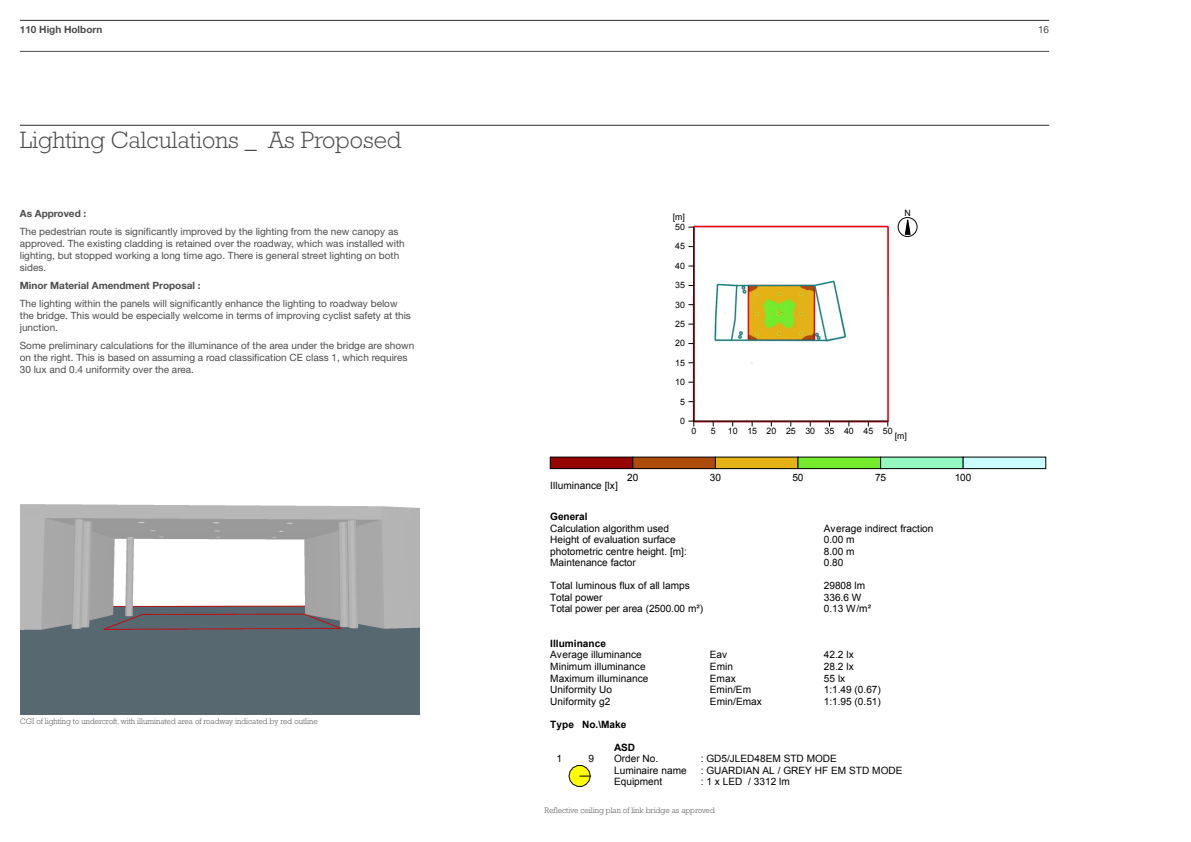
<style>
.page{position:relative;width:1191px;height:842px;background:#fff}
.page>*{position:absolute;margin:0;border:0;box-sizing:border-box;transform-origin:0 0}
.TH_Main_Heading_Rock{font:300 24px "Rockwell Std";color:#4d4b4b}
.t1{font:700 10.6px "Arial";color:#000}
.t2{font:10.1px/11.3px "Arial";color:#000}
.t3{font:700 10.1px "Arial";color:#000}
.TH_Text_Standard{font:10px/12px "Helvetica Neue LT Std";color:#4d4b4b}
.TH_Text_Standard-2{font:700 10px "Helvetica Neue LT Std";color:#4d4b4b}
.t4{font:8.9px/10.2px "Arial";color:#000}
.t5{font:8.8px "Arial";letter-spacing:-.01em;color:#000}
.TH_Caption{font:300 8px "Rockwell Std";color:#4d4b4b}
.s1{font-weight:700}
</style>
<div class="page">
<img style="left:21px;top:504px;width:399px;height:210px">
<hr style="left:20px;top:125px;width:1029px;height:1px;background:#4d4b4b">
<img style="left:688px;top:226px;width:230px;height:196px">
<hr style="left:694px;top:421px;width:193px;height:1px;background:#000">
<hr style="left:693px;top:227px;width:1px;height:194px;background:#000">
<svg style="left:898px;top:218px;width:19px;height:18px"></svg>
<div style="left:898px;top:217px;width:19px;height:20px;border:1px solid #000;border-radius:50%"></div>
<svg style="left:905px;top:220px;width:5px;height:15px"></svg>
<div style="left:550px;top:457px;width:83px;height:12px;background:#950400"></div>
<div style="left:550px;top:457px;width:83px;height:12px;border:1px solid #000"></div>
<div style="left:633px;top:457px;width:82px;height:12px;background:#ad4b0a"></div>
<div style="left:632px;top:457px;width:83px;height:12px;border:1px solid #000"></div>
<div style="left:715px;top:457px;width:83px;height:12px;background:#e4b116"></div>
<div style="left:715px;top:457px;width:83px;height:12px;border:1px solid #000"></div>
<div style="left:798px;top:457px;width:82px;height:12px;background:#75eb2e"></div>
<div style="left:797px;top:457px;width:84px;height:12px;border:1px solid #000"></div>
<div style="left:880px;top:457px;width:83px;height:12px;background:#93f9c0"></div>
<div style="left:880px;top:457px;width:83px;height:12px;border:1px solid #000"></div>
<div style="left:963px;top:457px;width:82px;height:12px;background:#cbfcfe"></div>
<div style="left:963px;top:457px;width:83px;height:12px;border:1px solid #000"></div>
<svg style="left:568px;top:765px;width:22px;height:22px"></svg>
<hr style="left:20px;top:20px;width:1029px;height:1px;background:#4d4b4b">
<hr style="left:20px;top:51px;width:1029px;height:1px;background:#4d4b4b">
<p class="TH_Text_Standard-2" style="left:20px;top:23px;width:84px">110 High Holborn</p>
<p class="TH_Text_Standard" style="left:1038px;top:23px;width:13px">16</p>
<p class="TH_Main_Heading_Rock" style="left:20px;top:126px;width:383px">Lighting Calculations _ As Proposed</p>
<p class="TH_Text_Standard-2" style="left:20px;top:207px;width:68px">As Approved :</p>
<p class="TH_Text_Standard" style="left:20px;top:225px;width:386px">The pedestrian route is significantly improved by the lighting from the new canopy as approved. The existing cladding is retained over the roadway, which was installed with lighting, but stopped working a long time ago. There is general street lighting on both sides.</p>
<p class="TH_Text_Standard-2" style="left:20px;top:279px;width:182px">Minor Material Amendment Proposal :</p>
<p class="TH_Text_Standard" style="left:20px;top:297px;width:392px">The lighting within the panels will significantly enhance the lighting to roadway below the bridge. This would be especially welcome in terms of improving cyclist safety at this junction.</p>
<p class="TH_Text_Standard" style="left:20px;top:339px;width:396px">Some preliminary calculations for the illuminance of the area under the bridge are shown on the right. This is based on assuming a road classification CE class 1, which requires<br>30 lux and 0.4 uniformity over the area.</p>
<p class="t4" style="left:21px;top:237px;width:62px">Object<br>Installation<br>Project number<br>Date</p>
<p class="t4" style="left:101px;top:237px;width:165px">: 110 HIGH HOLBORN<br>: EXTERNAL UNDERCROFT LIGHTING : 9522</p>
<p class="t1" style="left:21px;top:308px;width:141px">1.1 Description, Exterior 1</p>
<p class="TH_Caption" style="left:20px;top:717px;width:299px">CGI of lighting to undercroft, with illuminated area of roadway indicated by red outline</p>
<p class="t5" style="left:672px;top:211px;width:14px">[m]</p>
<p class="t5" style="left:675px;top:221px;width:11px">50</p>
<p class="t5" style="left:675px;top:241px;width:11px">45</p>
<p class="t5" style="left:675px;top:260px;width:11px">40</p>
<p class="t5" style="left:675px;top:279px;width:11px">35</p>
<p class="t5" style="left:675px;top:299px;width:11px">30</p>
<p class="t5" style="left:675px;top:318px;width:11px">25</p>
<p class="t5" style="left:675px;top:338px;width:11px">20</p>
<p class="t5" style="left:675px;top:357px;width:11px">15</p>
<p class="t5" style="left:675px;top:376px;width:11px">10</p>
<p class="t5" style="left:680px;top:396px;width:6px">5</p>
<p class="t5" style="left:680px;top:415px;width:6px">0</p>
<p class="t5" style="left:904px;top:207px;width:8px">N</p>
<p class="t5" style="left:691px;top:425px;width:6px">0</p>
<p class="t5" style="left:711px;top:425px;width:6px">5</p>
<p class="t5" style="left:728px;top:425px;width:166px">10 15 20 25 30 35 40 45 50</p>
<p class="t5" style="left:894px;top:430px;width:14px">[m]</p>
<p class="t2" style="left:627px;top:471px;width:13px">20</p>
<p class="t2" style="left:710px;top:471px;width:13px">30</p>
<p class="t2" style="left:792px;top:471px;width:13px">50</p>
<p class="t2" style="left:875px;top:471px;width:13px">75</p>
<p class="t2" style="left:954px;top:471px;width:18px">100</p>
<p class="t2" style="left:550px;top:480px;width:69px">Illuminance [lx]</p>
<p class="t2" style="left:550px;top:511px;width:120px"><span class="s1">General<br></span>Calculation algorithm used</p>
<p class="t2" style="left:824px;top:523px;width:111px">Average indirect fraction</p>
<p class="t2" style="left:550px;top:534px;width:127px">Height of evaluation surface</p>
<p class="t2" style="left:824px;top:534px;width:32px">0.00 m</p>
<p class="t2" style="left:550px;top:546px;width:138px">photometric centre height. [m]:</p>
<p class="t2" style="left:824px;top:546px;width:32px">8.00 m</p>
<p class="t2" style="left:550px;top:557px;width:87px">Maintenance factor</p>
<p class="t2" style="left:824px;top:557px;width:21px">0.80</p>
<p class="t2" style="left:550px;top:580px;width:141px">Total luminous flux of all lamps</p>
<p class="t2" style="left:824px;top:580px;width:43px">29808 lm</p>
<p class="t2" style="left:550px;top:592px;width:54px">Total power</p>
<p class="t2" style="left:824px;top:592px;width:39px">336.6 W</p>
<p class="t2" style="left:550px;top:603px;width:154px">Total power per area (2500.00 m²)</p>
<p class="t2" style="left:824px;top:603px;width:49px">0.13 W/m²</p>
<p class="t2" style="left:550px;top:638px;width:93px"><span class="s1">Illuminance<br></span>Average illuminance</p>
<p class="t2" style="left:710px;top:649px;width:19px">Eav</p>
<p class="t2" style="left:824px;top:649px;width:31px">42.2 lx</p>
<p class="t2" style="left:550px;top:661px;width:97px">Minimum illuminance</p>
<p class="t2" style="left:710px;top:661px;width:25px">Emin</p>
<p class="t2" style="left:824px;top:661px;width:31px">28.2 lx</p>
<p class="t2" style="left:550px;top:672px;width:100px">Maximum illuminance</p>
<p class="t2" style="left:710px;top:672px;width:27px">Emax</p>
<p class="t2" style="left:824px;top:672px;width:23px">55 lx</p>
<p class="t2" style="left:550px;top:684px;width:63px">Uniformity Uo</p>
<p class="t2" style="left:710px;top:684px;width:43px">Emin/Em</p>
<p class="t2" style="left:824px;top:684px;width:58px">1:1.49 (0.67)</p>
<p class="t2" style="left:550px;top:695px;width:62px">Uniformity g2</p>
<p class="t2" style="left:710px;top:695px;width:54px">Emin/Emax</p>
<p class="t2" style="left:824px;top:695px;width:58px">1:1.95 (0.51)</p>
<p class="t3" style="left:550px;top:717px;width:78px">Type No.\Make</p>
<p class="t3" style="left:614px;top:741px;width:22px">ASD</p>
<p class="t2" style="left:556px;top:753px;width:7px">1</p>
<p class="t2" style="left:588px;top:753px;width:7px">9</p>
<p class="t2" style="left:614px;top:753px;width:46px">Order No.</p>
<p class="t2" style="left:701px;top:753px;width:138px">: GD5/JLED48EM STD MODE</p>
<p class="t2" style="left:614px;top:765px;width:74px">Luminaire name</p>
<p class="t2" style="left:701px;top:765px;width:203px">: GUARDIAN AL / GREY HF EM STD MODE</p>
<p class="t2" style="left:614px;top:776px;width:50px">Equipment</p>
<p class="t2" style="left:701px;top:776px;width:91px">: 1 x LED / 3312 lm</p>
<p class="TH_Caption" style="left:544px;top:806px;width:172px">Reflective ceiling plan of link bridge as approved</p>
</div>
